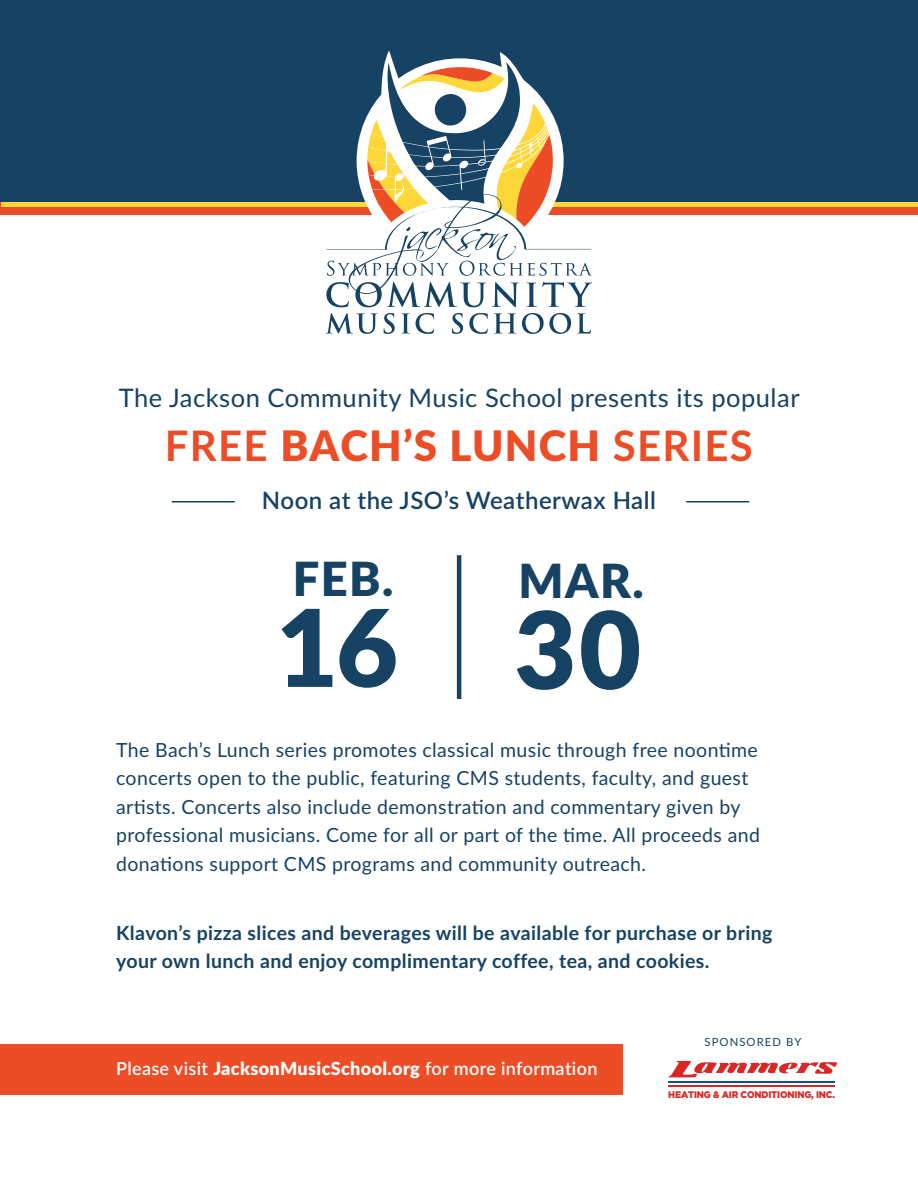
<style>
.page{position:relative;width:918px;height:1188px;background:#fff}
.page>*{position:absolute;margin:0;border:0;box-sizing:border-box;transform-origin:0 0}
.t1{font:900 106.95px "Lato";color:#164263}
.t2{font:900 47.1px "Lato";letter-spacing:.03em;color:#164263}
.t3{font:900 42px "Lato";letter-spacing:.03em;color:#ec4d27}
.t4{font:25.5px "Lato";letter-spacing:.02em;color:#164263}
.t5{font:600 24px "Lato";letter-spacing:.02em;color:#164263}
.t6{font:19.5px/28.5px "Lato";letter-spacing:.02em;color:#164263}
.t7{font:700 19.5px/28.5px "Lato";letter-spacing:.02em;color:#164263}
.t8{font:600 18px "Lato";letter-spacing:.02em;color:#fff}
.t9{font:11.25px "Lato";letter-spacing:.1em;color:#164263}
.t10{font:900 9.6px "Gotham";letter-spacing:-.02em;color:#da2726;scale:.96 1}
.s1{font-weight:700}
.s2{font-weight:900}
</style>
<div class="page">
<div style="left:0;top:164px;width:918px;height:50px;background:#ec4d27"></div>
<svg style="left:2px;top:201px;width:916px;height:6px;background:#d5be3e"></svg>
<div style="left:0;top:0;width:918px;height:201px;background:#164263"></div>
<hr style="left:172px;top:501px;width:63px;height:1px;background:#164263">
<hr style="left:686px;top:501px;width:63px;height:1px;background:#164263">
<div style="left:0;top:1044px;width:622px;height:51px;background:#ec4d27"></div>
<svg style="left:326px;top:51px;width:266px;height:256px"></svg>
<svg style="left:326px;top:313px;width:52px;height:21px"></svg>
<svg style="left:384px;top:313px;width:11px;height:21px"></svg>
<svg style="left:402px;top:313px;width:8px;height:21px"></svg>
<svg style="left:416px;top:313px;width:18px;height:21px"></svg>
<svg style="left:452px;top:313px;width:11px;height:21px"></svg>
<svg style="left:469px;top:313px;width:19px;height:21px"></svg>
<svg style="left:494px;top:313px;width:22px;height:21px"></svg>
<svg style="left:522px;top:313px;width:49px;height:21px"></svg>
<svg style="left:577px;top:313px;width:14px;height:21px"></svg>
<svg style="left:669px;top:1061px;width:168px;height:16px"></svg>
<hr style="left:669px;top:1081px;width:166px;height:2px;background:#0c4d8f">
<hr style="left:669px;top:1085px;width:166px;height:2px;background:#da2726">
<hr style="left:457px;top:555px;width:4px;height:144px;background:#164263">
<p class="t4" style="left:119px;top:379px;width:682px">The Jackson Community Music School presents its popular</p>
<p class="t3" style="left:165px;top:414px;width:590px"><span class="s1">FREE</span> BACH’S LUNCH <span class="s1">SERIES</span></p>
<p class="t5" style="left:262px;top:482px;width:395px">Noon at the JSO’s Weatherwax Hall</p>
<p class="t2" style="left:293px;top:543px;width:102px">FEB.</p>
<p class="t1" style="left:276px;top:567px;width:123px">16</p>
<p class="t2" style="left:519px;top:545px;width:127px">MAR.</p>
<p class="t1" style="left:514px;top:570px;width:128px">30</p>
<p class="t6" style="left:116px;top:734px;width:645px">The Bach’s Lunch series promotes classical music through free noontime concerts open to the public, featuring CMS students, faculty, and guest artists. Concerts also include demonstration and commentary given by professional musicians. Come for all or part of the time. All proceeds and donations support CMS programs and community outreach.</p>
<p class="t7" style="left:116px;top:918px;width:658px">Klavon’s pizza slices and beverages will be available for purchase or bring your own lunch and enjoy complimentary coffee, tea, and cookies.</p>
<p class="t8" style="left:116px;top:1055px;width:483px">Please visit <span class="s2">JacksonMusicSchool.org</span> for more information</p>
<p class="t9" style="left:705px;top:1034px;width:98px">SPONSORED BY</p>
<p class="t10" style="left:668px;top:1089px;width:175px">HEATING &amp; AIR CONDITIONING, INC.</p>
</div>
